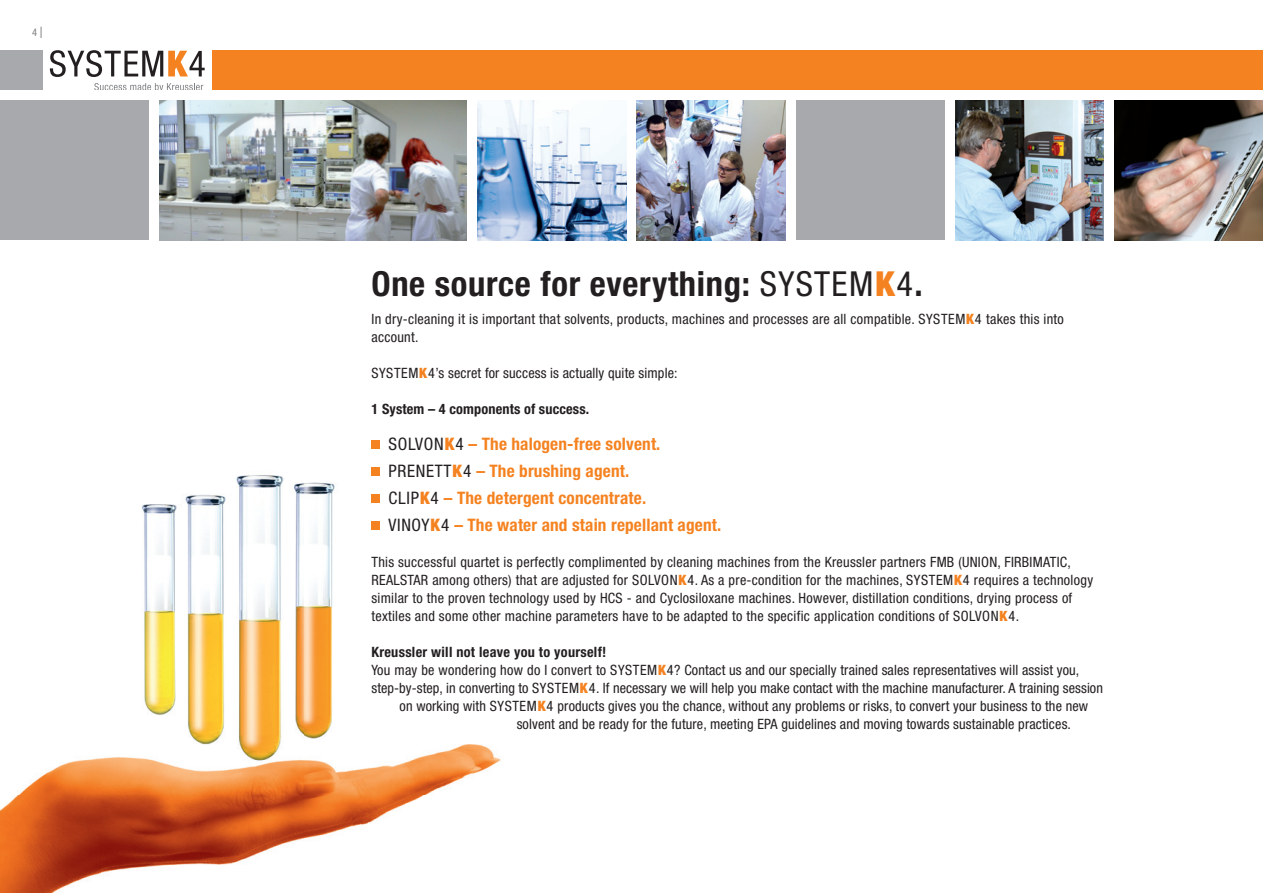
<style>
.page{position:relative;width:1263px;height:893px;background:#fff}
.page>*{position:absolute;margin:0;border:0;box-sizing:border-box;transform-origin:0 0}
.t1{font:700 condensed 34.5px "Helvetica Neue";letter-spacing:.02em;color:#231f20}
.t2{font:700 condensed 17.25px/27px "Helvetica Neue";letter-spacing:.01em;color:#f58220}
.t3{font:condensed 14.25px/18px "Helvetica Neue";letter-spacing:.02em;color:#231f20}
.t4{font:700 condensed 14.25px "Helvetica Neue";letter-spacing:.02em;color:#231f20}
.t5{font:condensed 10.5px "Helvetica Neue";color:#808285}
.s1{font-size:15.75px}
.s2{font-weight:400}
.s3{font-weight:900;color:#f58220}
.s4{font-weight:400;color:#231f20}
.s5{font-weight:900}
</style>
<div class="page">
<img style="left:0;top:448px;width:501px;height:445px">
<img style="left:159px;top:100px;width:308px;height:140px">
<img style="left:478px;top:100px;width:148px;height:140px">
<img style="left:637px;top:100px;width:148px;height:140px">
<img style="left:955px;top:100px;width:149px;height:140px">
<img style="left:1114px;top:100px;width:149px;height:140px">
<div style="left:796px;top:100px;width:148px;height:140px;background:#a8a9ad"></div>
<div style="left:0;top:100px;width:149px;height:140px;background:#a8a9ad"></div>
<svg style="left:50px;top:50px;width:155px;height:27px"></svg>
<svg style="left:94px;top:83px;width:109px;height:7px"></svg>
<div style="left:212px;top:50px;width:1051px;height:40px;background:#f58220"></div>
<div style="left:0;top:50px;width:42px;height:40px;background:#a8a9ad"></div>
<div style="left:371px;top:440px;width:9px;height:8px;background:#f58220"></div>
<div style="left:371px;top:467px;width:9px;height:9px;background:#f58220"></div>
<div style="left:371px;top:494px;width:9px;height:8px;background:#f58220"></div>
<div style="left:371px;top:521px;width:9px;height:9px;background:#f58220"></div>
<p class="t5" style="left:32px;top:26px;width:12px">4 <span class="s1">I</span></p>
<h1 class="t1" style="left:371px;top:263px;width:553px">One source for everything: <span class="s2">SYSTEM</span><span class="s3">K</span><span class="s2">4</span>.</h1>
<p class="t3" style="left:371px;top:310px;width:694px">In dry-cleaning it is important that solvents, products, machines and processes are all compatible. SYSTEM<span class="s3">K</span>4 takes this into account.</p>
<p class="t3" style="left:371px;top:364px;width:308px">SYSTEM<span class="s3">K</span>4’s secret for success is actually quite simple:</p>
<p class="t4" style="left:371px;top:400px;width:219px">1 System – 4 components of success.</p>
<p class="t2" style="left:388px;top:430px;width:334px"><span class="s4">SOLVON</span><span class="s5">K</span><span class="s4">4</span> – The halogen-free solvent.<br><span class="s4">PRENETT</span><span class="s5">K</span><span class="s4">4</span> – The brushing agent.<br><span class="s4">CLIP</span><span class="s5">K</span><span class="s4">4</span> – The detergent concentrate.<br><span class="s4">VINOY</span><span class="s5">K</span><span class="s4">4</span> – The water and stain repellant agent.</p>
<p class="t3" style="left:371px;top:553px;width:723px">This successful quartet is perfectly complimented by cleaning machines from the Kreussler partners FMB (UNION, FIRBIMATIC, REALSTAR among others) that are adjusted for SOLVON<span class="s3">K</span>4. As a pre-condition for the machines, SYSTEM<span class="s3">K</span>4 requires a technology similar to the proven technology used by HCS - and Cyclosiloxane machines. However, distillation conditions, drying process of textiles and some other machine parameters have to be adapted to the specific application conditions of SOLVON<span class="s3">K</span>4.</p>
<p class="t4" style="left:371px;top:643px;width:236px">Kreussler will not leave you to yourself!</p>
<p class="t3" style="left:371px;top:661px;width:709px">You may be wondering how do I convert to SYSTEM<span class="s3">K</span>4? Contact us and our specially trained sales representatives will assist you,</p>
<p class="t3" style="left:371px;top:679px;width:733px">step-by-step, in converting to SYSTEM<span class="s3">K</span>4. If necessary we will help you make contact with the machine manufacturer. A training session</p>
<p class="t3" style="left:400px;top:697px;width:690px">on working with SYSTEM<span class="s3">K</span>4 products gives you the chance, without any problems or risks, to convert your business to the new</p>
<p class="t3" style="left:517px;top:715px;width:556px">solvent and be ready for the future, meeting EPA guidelines and moving towards sustainable practices.</p>
</div>
